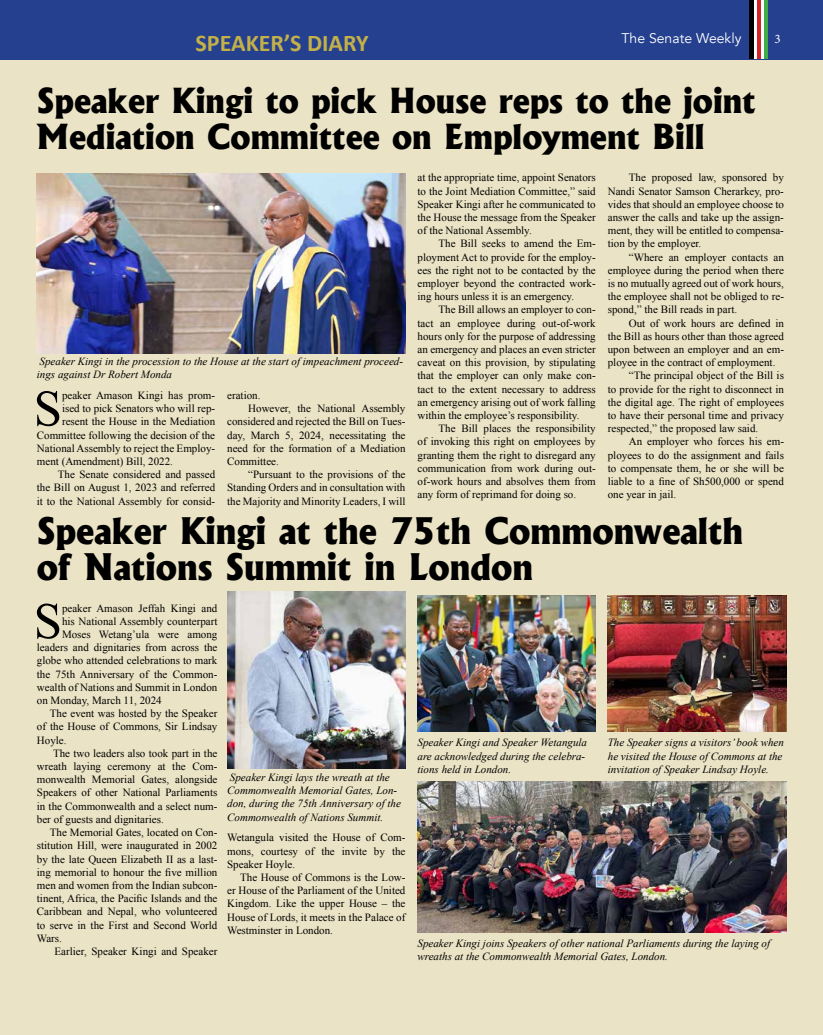
<style>
.page{position:relative;width:823px;height:1035px;background:#fff}
.page>*{position:absolute;margin:0;border:0;box-sizing:border-box;transform-origin:0 0}
.t1{font:50.9px "Times New Roman";color:#000}
.t2{font:800 35px/36px "Albertus";color:#000}
.t3{font:800 33px/36px "Albertus";color:#000}
.t4{font:700 24px "Calibri";color:#c3b049}
.t5{font:14px "Avenir";color:#fff}
.t6{font:13px "Minion Pro";color:#fff}
.t7{font:11px/13.2px "Times New Roman";color:#000;text-align:justify}
.t8{font:italic 11px/13.2px "Times New Roman";color:#000}
</style>
<div class="page">
<div style="left:0;top:0;width:822px;height:60px;background:#25408f"></div>
<hr style="left:749px;top:0;width:4px;height:59px;background:#000">
<svg style="left:756px;top:0;width:4px;height:59px"></svg>
<svg style="left:763px;top:0;width:4px;height:59px"></svg>
<hr style="left:754px;top:0;width:2px;height:59px;background:#fff">
<hr style="left:760px;top:0;width:3px;height:59px;background:#fff">
<div style="left:0;top:60px;width:822px;height:975px;background:#ebe3c5"></div>
<img style="left:37px;top:174px;width:368px;height:179px">
<img style="left:417px;top:595px;width:178px;height:136px">
<img style="left:227px;top:591px;width:178px;height:177px">
<img style="left:417px;top:781px;width:368px;height:151px">
<img style="left:607px;top:595px;width:178px;height:136px">
<p class="t5" style="left:621px;top:30px;width:121px">The Senate Weekly</p>
<p class="t6" style="left:774px;top:30px;width:8px">3</p>
<h3 class="t4" style="left:195px;top:26px;width:174px">SPEAKER’S DIARY</h3>
<h3 class="t3" style="left:37px;top:83px;width:720px">Speaker Kingi to pick House reps to the joint<br>Mediation Committee on Employment Bill</h3>
<p class="t7" style="left:417px;top:171px;width:180px">at the appropriate time, appoint Senators to the Joint Mediation Committee,” said Speaker Kingi after he communicated to the House the message from the Speaker of the National Assembly.</p>
<p class="t7" style="left:417px;top:237px;width:180px;text-indent:21px">The Bill seeks to amend the Em&shy;ployment Act to provide for the employ&shy;ees the right not to be contacted by the employer beyond the contracted work&shy;ing hours unless it is an emergency.</p>
<p class="t7" style="left:417px;top:303px;width:180px;text-indent:21px">The Bill allows an employer to con&shy;tact an employee during out-of-work hours only for the purpose of addressing an emergency and places an even stricter caveat on this provision, by stipulating that the employer can only make con&shy;tact to the extent necessary to address an emergency arising out of work falling within the employee’s responsibility.</p>
<p class="t7" style="left:417px;top:422px;width:180px;text-indent:21px">The Bill places the responsibility of invoking this right on employees by granting them the right to disregard any communication from work during out&shy;of-work hours and absolves them from any form of reprimand for doing so.</p>
<p class="t7" style="left:607px;top:171px;width:177px;text-indent:21px">The proposed law, sponsored by Nandi Senator Samson Cherarkey, pro&shy;vides that should an employee choose to answer the calls and take up the assign&shy;ment, they will be entitled to compensa&shy;tion by the employer.</p>
<p class="t7" style="left:607px;top:250px;width:177px;text-indent:21px">“Where an employer contacts an employee during the period when there is no mutually agreed out of work hours, the employee shall not be obliged to re&shy;spond,” the Bill reads in part.</p>
<p class="t7" style="left:628px;top:316px;width:156px">Out of work hours are defined in</p>
<p class="t7" style="left:607px;top:329px;width:177px">the Bill as hours other than those agreed</p>
<p class="t7" style="left:607px;top:342px;width:177px">upon between an employer and an em-</p>
<p class="t7" style="left:607px;top:356px;width:169px">ployee in the contract of employment.</p>
<p class="t7" style="left:628px;top:369px;width:156px">“The principal object of the Bill is</p>
<p class="t7" style="left:607px;top:382px;width:177px">to provide for the right to disconnect in</p>
<p class="t7" style="left:607px;top:395px;width:177px">the digital age. The right of employees</p>
<p class="t7" style="left:607px;top:408px;width:177px">to have their personal time and privacy</p>
<p class="t7" style="left:607px;top:422px;width:152px">respected,” the proposed law said.</p>
<p class="t7" style="left:628px;top:435px;width:156px">An employer who forces his em-</p>
<p class="t7" style="left:607px;top:448px;width:177px">ployees to do the assignment and fails</p>
<p class="t7" style="left:607px;top:461px;width:177px">to compensate them, he or she will be</p>
<p class="t7" style="left:607px;top:474px;width:177px">liable to a fine of Sh500,000 or spend</p>
<p class="t7" style="left:607px;top:488px;width:70px">one year in jail.</p>
<h2 class="t2" style="left:37px;top:513px;width:707px">Speaker Kingi at the 75th Commonwealth of Nations Summit in London</h2>
<h1 class="t1" style="left:34px;top:587px;width:30px">S</h1>
<p class="t7" style="left:62px;top:601px;width:157px">peaker Amason Jeffah Kingi and</p>
<p class="t8" style="left:37px;top:355px;width:367px">Speaker Kingi in the procession to the House at the start of impeachment proceed&shy;ings against Dr Robert Monda</p>
<h1 class="t1" style="left:34px;top:374px;width:30px">S</h1>
<p class="t7" style="left:62px;top:388px;width:154px">peaker Amason Kingi has prom-</p>
<p class="t7" style="left:227px;top:388px;width:35px">eration.</p>
<p class="t7" style="left:248px;top:402px;width:159px">However, the National Assembly</p>
<p class="t7" style="left:227px;top:415px;width:180px">considered and rejected the Bill on Tues-</p>
<p class="t7" style="left:227px;top:428px;width:180px">day, March 5, 2024, necessitating the</p>
<p class="t7" style="left:227px;top:441px;width:180px">need for the formation of a Mediation</p>
<p class="t7" style="left:227px;top:454px;width:53px">Committee.</p>
<p class="t7" style="left:248px;top:468px;width:159px">“Pursuant to the provisions of the</p>
<p class="t7" style="left:227px;top:481px;width:180px">Standing Orders and in consultation with</p>
<p class="t7" style="left:227px;top:494px;width:180px">the Majority and Minority Leaders, I will</p>
<p class="t7" style="left:62px;top:402px;width:154px">ised to pick Senators who will rep-</p>
<p class="t7" style="left:62px;top:415px;width:154px">resent the House in the Mediation</p>
<p class="t7" style="left:37px;top:428px;width:180px">Committee following the decision of the</p>
<p class="t7" style="left:37px;top:441px;width:180px">National Assembly to reject the Employ-</p>
<p class="t7" style="left:37px;top:454px;width:137px">ment (Amendment) Bill, 2022.</p>
<p class="t7" style="left:58px;top:468px;width:159px">The Senate considered and passed</p>
<p class="t7" style="left:37px;top:481px;width:180px">the Bill on August 1, 2023 and referred</p>
<p class="t7" style="left:37px;top:494px;width:180px">it to the National Assembly for consid-</p>
<p class="t7" style="left:62px;top:614px;width:157px">his National Assembly counterpart</p>
<p class="t7" style="left:62px;top:627px;width:157px">Moses Wetang’ula were among</p>
<p class="t7" style="left:37px;top:641px;width:182px">leaders and dignitaries from across the</p>
<p class="t7" style="left:37px;top:654px;width:182px">globe who attended celebrations to mark</p>
<p class="t7" style="left:37px;top:667px;width:182px">the 75th Anniversary of the Common-</p>
<p class="t7" style="left:37px;top:680px;width:182px">wealth of Nations and Summit in London</p>
<p class="t7" style="left:37px;top:693px;width:126px">on Monday, March 11, 2024</p>
<p class="t7" style="left:50px;top:707px;width:169px">The event was hosted by the Speaker</p>
<p class="t7" style="left:37px;top:720px;width:182px">of the House of Commons, Sir Lindsay</p>
<p class="t7" style="left:37px;top:733px;width:31px">Hoyle.</p>
<p class="t7" style="left:53px;top:746px;width:166px">The two leaders also took part in the</p>
<p class="t7" style="left:37px;top:759px;width:182px">wreath laying ceremony at the Com-</p>
<p class="t7" style="left:37px;top:773px;width:182px">monwealth Memorial Gates, alongside</p>
<p class="t7" style="left:37px;top:786px;width:182px">Speakers of other National Parliaments</p>
<p class="t7" style="left:37px;top:799px;width:182px">in the Commonwealth and a select num-</p>
<p class="t7" style="left:37px;top:812px;width:128px">ber of guests and dignitaries.</p>
<p class="t7" style="left:50px;top:825px;width:169px">The Memorial Gates, located on Con-</p>
<p class="t7" style="left:37px;top:839px;width:182px">stitution Hill, were inaugurated in 2002</p>
<p class="t7" style="left:37px;top:852px;width:182px">by the late Queen Elizabeth II as a last-</p>
<p class="t7" style="left:37px;top:865px;width:182px">ing memorial to honour the five million</p>
<p class="t7" style="left:37px;top:878px;width:182px">men and women from the Indian subcon-</p>
<p class="t7" style="left:37px;top:891px;width:182px">tinent, Africa, the Pacific Islands and the</p>
<p class="t7" style="left:37px;top:905px;width:182px">Caribbean and Nepal, who volunteered</p>
<p class="t7" style="left:37px;top:918px;width:182px">to serve in the First and Second World</p>
<p class="t7" style="left:37px;top:931px;width:27px">Wars.</p>
<p class="t7" style="left:55px;top:944px;width:164px">Earlier, Speaker Kingi and Speaker</p>
<p class="t8" style="left:417px;top:736px;width:171px">Speaker Kingi and Speaker Wetangula are acknowledged during the celebra&shy;tions held in London.</p>
<p class="t8" style="left:607px;top:736px;width:177px">The Speaker signs a visitors’ book when he visited the House of Commons at the invitation of Speaker Lindsay Hoyle.</p>
<p class="t8" style="left:227px;top:770px;width:175px">Speaker Kingi lays the wreath at the Commonwealth Memorial Gates, Lon&shy;don, during the 75th Anniversary of the Commonwealth of Nations Summit.</p>
<p class="t7" style="left:227px;top:831px;width:180px">Wetangula visited the House of Com&shy;mons, courtesy of the invite by the Speaker Hoyle.</p>
<p class="t7" style="left:227px;top:870px;width:180px;text-indent:13px">The House of Commons is the Low&shy;er House of the Parliament of the United Kingdom. Like the upper House – the House of Lords, it meets in the Palace of Westminster in London.</p>
<p class="t8" style="left:417px;top:936px;width:354px">Speaker Kingi joins Speakers of other national Parliaments during the laying of wreaths at the Commonwealth Memorial Gates, London.</p>
</div>
